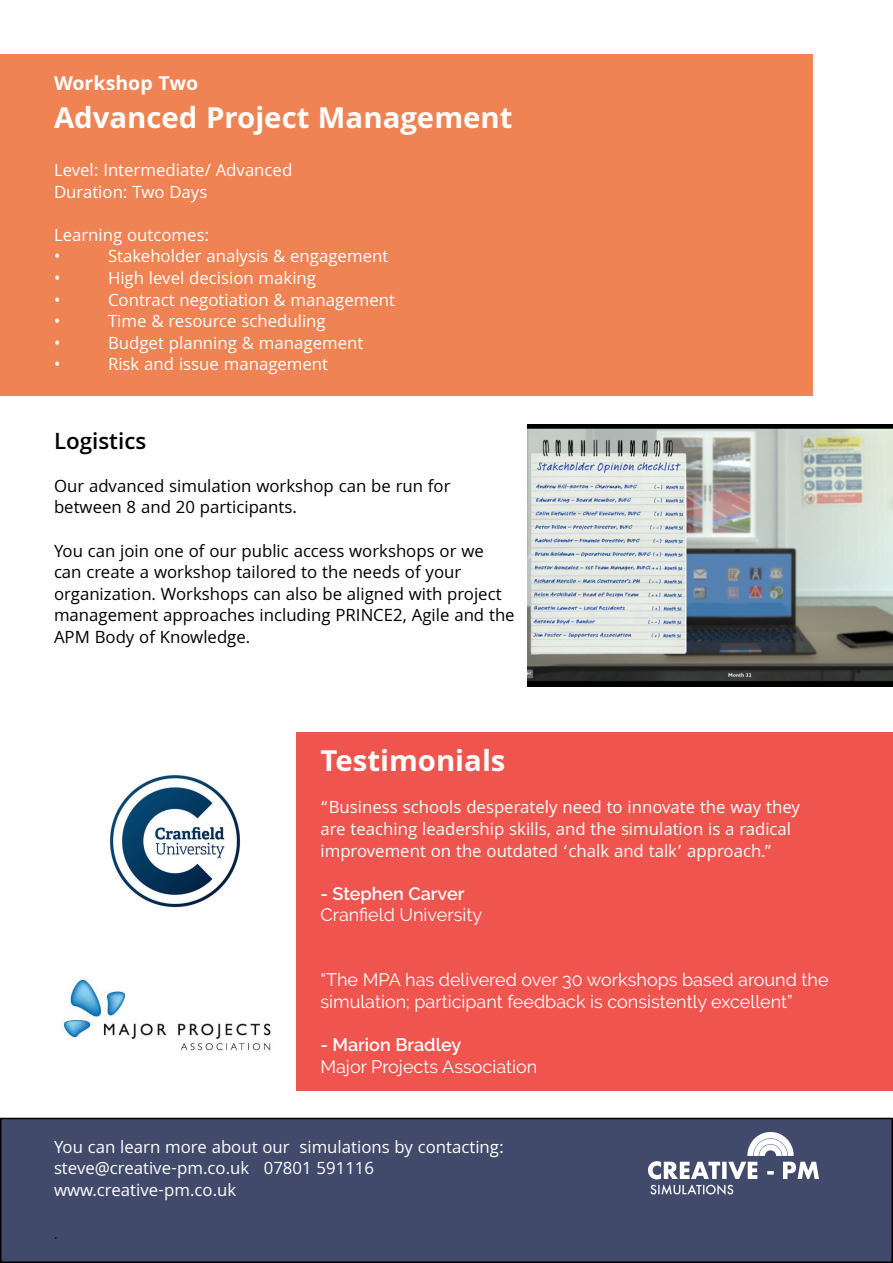
<style>
.page{position:relative;width:893px;height:1263px;background:#fff}
.page>*{position:absolute;margin:0;border:0;box-sizing:border-box;transform-origin:0 0}
.t1{font:700 31.5px "Khula";color:#fff}
.t2{font:600 24px "Khula";color:#000}
.t3{font:700 21px "Khula";color:#fff}
.t4{font:18px/21.6px "Khula";color:#fff}
.t5{font:18px/21.6px "Khula";color:#000}
.t6{font:18px/21.6px "Raleway";color:#fff}
.t7{font:600 18px "Raleway";color:#fff}
.t8{font:18px "Raleway";color:#000}
</style>
<div class="page">
<div style="left:296px;top:732px;width:597px;height:358px;background:#f0544f"></div>
<div style="left:0;top:54px;width:812px;height:342px;background:#ef8354"></div>
<img style="left:527px;top:425px;width:366px;height:262px">
<div style="left:1px;top:1118px;width:891px;height:144px;background:#414a6b"></div>
<div style="left:0;top:1118px;width:893px;height:145px;border:2px solid #000"></div>
<img style="left:648px;top:1133px;width:171px;height:62px">
<img style="left:62px;top:979px;width:209px;height:72px">
<img style="left:110px;top:775px;width:130px;height:132px">
<p class="t3" style="left:54px;top:70px;width:146px">Workshop Two</p>
<p class="t1" style="left:54px;top:99px;width:460px">Advanced Project Management</p>
<p class="t4" style="left:54px;top:159px;width:240px">Level: Intermediate/ Advanced</p>
<p class="t4" style="left:54px;top:181px;width:155px">Duration: Two Days</p>
<p class="t4" style="left:54px;top:224px;width:157px">Learning outcomes:</p>
<p class="t4" style="left:54px;top:245px;width:8px">•</p>
<p class="t4" style="left:108px;top:245px;width:282px">Stakeholder analysis &amp; engagement</p>
<p class="t4" style="left:54px;top:267px;width:8px">•</p>
<p class="t4" style="left:108px;top:267px;width:210px">High level decision making</p>
<p class="t4" style="left:54px;top:289px;width:8px">•</p>
<p class="t4" style="left:108px;top:289px;width:288px">Contract negotiation &amp; management</p>
<p class="t4" style="left:54px;top:310px;width:8px">•</p>
<p class="t4" style="left:108px;top:310px;width:219px">Time &amp; resource scheduling</p>
<p class="t4" style="left:54px;top:332px;width:8px">•</p>
<p class="t4" style="left:108px;top:332px;width:257px">Budget planning &amp; management</p>
<p class="t4" style="left:54px;top:353px;width:8px">•</p>
<p class="t4" style="left:108px;top:353px;width:222px">Risk and issue management</p>
<p class="t2" style="left:54px;top:426px;width:94px">Logistics</p>
<p class="t5" style="left:54px;top:475px;width:398px">Our advanced simulation workshop can be run for between 8 and 20 participants.</p>
<p class="t5" style="left:54px;top:540px;width:462px">You can join one of our public access workshops or we can create a workshop tailored to the needs of your organization. Workshops can also be aligned with project management approaches including PRINCE2, Agile and the APM Body of Knowledge.</p>
<p class="t1" style="left:320px;top:742px;width:187px">Testimonials</p>
<p class="t4" style="left:320px;top:796px;width:481px">“Business schools desperately need to innovate the way they are teaching leadership skills, and the simulation is a radical improvement on the outdated ‘chalk and talk’ approach.”</p>
<p class="t7" style="left:320px;top:883px;width:146px">- Stephen Carver</p>
<p class="t6" style="left:320px;top:904px;width:163px">Cranfield University</p>
<p class="t6" style="left:320px;top:969px;width:510px">“The MPA has delivered over 30 workshops based around the simulation; participant feedback is consistently excellent”</p>
<p class="t7" style="left:320px;top:1034px;width:142px">- Marion Bradley</p>
<p class="t6" style="left:320px;top:1055px;width:218px">Major Projects Association</p>
<p class="t4" style="left:54px;top:1136px;width:451px">You can learn more about our simulations by contacting:</p>
<p class="t4" style="left:54px;top:1157px;width:322px">steve@creative-pm.co.uk 07801 591116</p>
<p class="t4" style="left:54px;top:1179px;width:184px">www.creative-pm.co.uk</p>
<p class="t8" style="left:54px;top:1222px;width:5px">.</p>
</div>
